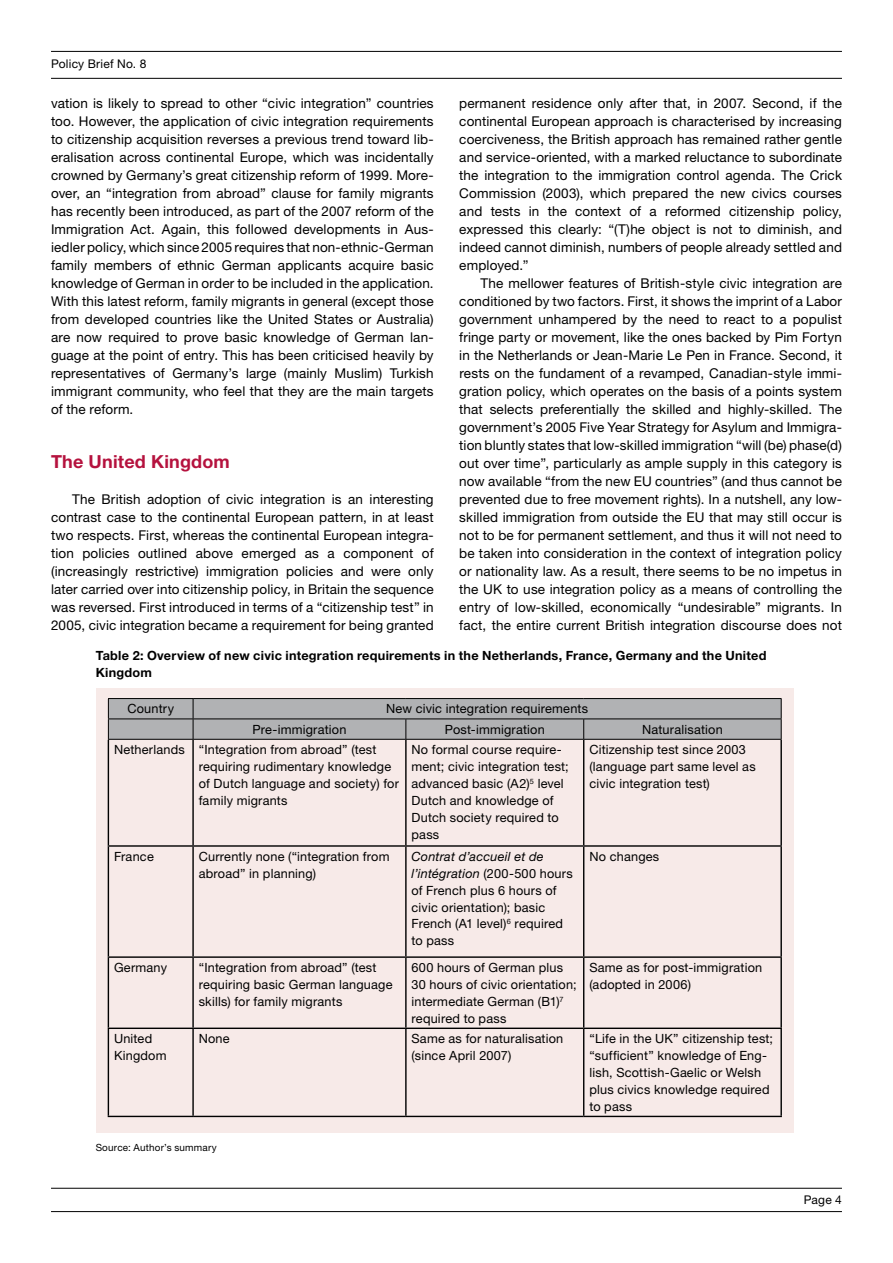
<style>
.page{position:relative;width:893px;height:1263px;background:#fff}
.page>*{position:absolute;margin:0;border:0;box-sizing:border-box;transform-origin:0 0}
.t1{font:700 18px "Helvetica Neue LT Pro";letter-spacing:.01em;color:#b5123e}
.t2{font:13.5px/18px "Helvetica Neue LT Pro";letter-spacing:.01em;color:#000;text-align:justify}
.t3{font:12.75px/17px "Helvetica Neue LT Pro";letter-spacing:.015em;color:#000}
.t4{font:700 12.75px/17px "Helvetica Neue LT Pro";letter-spacing:.02em;color:#000}
.t5{font:12px "Helvetica Neue LT Pro";letter-spacing:.02em;color:#000}
.t6{font:9.9px "Helvetica Neue LT Pro";letter-spacing:.02em;color:#000}
.s1{font-style:italic}
</style>
<div class="page">
<hr style="left:51px;top:51px;width:791px;height:1px;background:#000">
<hr style="left:51px;top:78px;width:791px;height:1px;background:#000">
<hr style="left:51px;top:1188px;width:791px;height:1px;background:#000">
<hr style="left:51px;top:1211px;width:791px;height:1px;background:#000">
<div style="left:96px;top:688px;width:697px;height:444px;background:#f7eae8"></div>
<hr style="left:108px;top:740px;width:1px;height:105px;background:#000">
<hr style="left:192px;top:740px;width:2px;height:105px;background:#000">
<hr style="left:405px;top:740px;width:2px;height:105px;background:#000">
<hr style="left:583px;top:740px;width:1px;height:105px;background:#000">
<hr style="left:780px;top:740px;width:2px;height:105px;background:#000">
<hr style="left:108px;top:845px;width:85px;height:2px;background:#000">
<hr style="left:108px;top:847px;width:1px;height:109px;background:#000">
<hr style="left:193px;top:845px;width:213px;height:2px;background:#000">
<hr style="left:192px;top:847px;width:2px;height:109px;background:#000">
<hr style="left:406px;top:845px;width:178px;height:2px;background:#000">
<hr style="left:405px;top:847px;width:2px;height:109px;background:#000">
<hr style="left:584px;top:845px;width:198px;height:2px;background:#000">
<hr style="left:583px;top:847px;width:1px;height:109px;background:#000">
<hr style="left:780px;top:847px;width:2px;height:109px;background:#000">
<hr style="left:108px;top:956px;width:85px;height:2px;background:#000">
<hr style="left:108px;top:958px;width:1px;height:69px;background:#000">
<hr style="left:193px;top:956px;width:213px;height:2px;background:#000">
<hr style="left:192px;top:958px;width:2px;height:69px;background:#000">
<hr style="left:406px;top:956px;width:178px;height:2px;background:#000">
<hr style="left:405px;top:958px;width:2px;height:69px;background:#000">
<hr style="left:584px;top:956px;width:198px;height:2px;background:#000">
<hr style="left:583px;top:958px;width:1px;height:69px;background:#000">
<hr style="left:780px;top:958px;width:2px;height:69px;background:#000">
<hr style="left:108px;top:1027px;width:85px;height:2px;background:#000">
<hr style="left:108px;top:1029px;width:1px;height:87px;background:#000">
<hr style="left:193px;top:1027px;width:213px;height:2px;background:#000">
<hr style="left:192px;top:1029px;width:2px;height:87px;background:#000">
<hr style="left:406px;top:1027px;width:178px;height:2px;background:#000">
<hr style="left:405px;top:1029px;width:2px;height:87px;background:#000">
<hr style="left:584px;top:1027px;width:198px;height:2px;background:#000">
<hr style="left:583px;top:1029px;width:1px;height:87px;background:#000">
<hr style="left:780px;top:1029px;width:2px;height:87px;background:#000">
<hr style="left:108px;top:1116px;width:85px;height:1px;background:#000">
<hr style="left:193px;top:1116px;width:213px;height:1px;background:#000">
<hr style="left:406px;top:1116px;width:178px;height:1px;background:#000">
<hr style="left:584px;top:1116px;width:198px;height:1px;background:#000">
<svg style="left:108px;top:698px;width:674px;height:41px"></svg>
<hr style="left:108px;top:718px;width:85px;height:1px;background:#000">
<hr style="left:193px;top:718px;width:213px;height:1px;background:#000">
<hr style="left:406px;top:718px;width:178px;height:1px;background:#000">
<hr style="left:584px;top:718px;width:197px;height:1px;background:#000">
<hr style="left:108px;top:739px;width:85px;height:1px;background:#000">
<hr style="left:193px;top:739px;width:213px;height:1px;background:#000">
<hr style="left:406px;top:739px;width:178px;height:1px;background:#000">
<hr style="left:584px;top:739px;width:197px;height:1px;background:#000">
<p class="t5" style="left:51px;top:57px;width:97px">Policy Brief No. 8</p>
<p class="t2" style="left:51px;top:94px;width:384px">vation is likely to spread to other “civic integration” countries too. However, the application of civic integration requirements to citizenship acquisition reverses a previous trend toward lib&shy;eralisation across continental Europe, which was incidentally crowned by Germany’s great citizenship reform of 1999. More&shy;over, an “integration from abroad” clause for family migrants has recently been introduced, as part of the 2007 reform of the Immigration Act. Again, this followed developments in Aus&shy;iedler policy, which since 2005 requires that non-ethnic-German family members of ethnic German applicants acquire basic knowledge of German in order to be included in the application.<br>With this latest reform, family migrants in general (except those from developed countries like the United States or Australia) are now required to prove basic knowledge of German lan&shy;guage at the point of entry. This has been criticised heavily by representatives of Germany’s large (mainly Muslim) Turkish immigrant community, who feel that they are the main targets of the reform.</p>
<h1 class="t1" style="left:51px;top:451px;width:180px">The United Kingdom</h1>
<p class="t2" style="left:51px;top:490px;width:384px;text-indent:21px">The British adoption of civic integration is an interesting contrast case to the continental European pattern, in at least two respects. First, whereas the continental European integra&shy;tion policies outlined above emerged as a component of (increasingly restrictive) immigration policies and were only later carried over into citizenship policy, in Britain the sequence was reversed. First introduced in terms of a “citizenship test” in 2005, civic integration became a requirement for being granted</p>
<p class="t2" style="left:459px;top:94px;width:384px">permanent residence only after that, in 2007. Second, if the continental European approach is characterised by increasing coerciveness, the British approach has remained rather gentle and service-oriented, with a marked reluctance to subordinate the integration to the immigration control agenda. The Crick Commission (2003), which prepared the new civics courses and tests in the context of a reformed citizenship policy, expressed this clearly: “(T)he object is not to diminish, and indeed cannot diminish, numbers of people already settled and employed.”</p>
<p class="t2" style="left:459px;top:274px;width:384px;text-indent:21px">The mellower features of British-style civic integration are conditioned by two factors. First, it shows the imprint of a Labor government unhampered by the need to react to a populist fringe party or movement, like the ones backed by Pim Fortyn in the Netherlands or Jean-Marie Le Pen in France. Second, it rests on the fundament of a revamped, Canadian-style immi&shy;gration policy, which operates on the basis of a points system that selects preferentially the skilled and highly-skilled. The government’s 2005 Five Year Strategy for Asylum and Immigra&shy;tion bluntly states that low-skilled immigration “will (be) phase(d) out over time”, particularly as ample supply in this category is now available “from the new EU countries” (and thus cannot be prevented due to free movement rights). In a nutshell, any low&shy;skilled immigration from outside the EU that may still occur is not to be for permanent settlement, and thus it will not need to be taken into consideration in the context of integration policy or nationality law. As a result, there seems to be no impetus in the UK to use integration policy as a means of controlling the entry of low-skilled, economically “undesirable” migrants. In fact, the entire current British integration discourse does not</p>
<p class="t4" style="left:96px;top:647px;width:672px">Table 2: Overview of new civic integration requirements in the Netherlands, France, Germany and the United<br>Kingdom</p>
<p class="t3" style="left:127px;top:700px;width:48px">Country</p>
<p class="t3" style="left:386px;top:700px;width:204px">New civic integration requirements</p>
<p class="t3" style="left:253px;top:720px;width:95px">Pre-immigration</p>
<p class="t3" style="left:445px;top:720px;width:101px">Post-immigration</p>
<p class="t3" style="left:642px;top:720px;width:82px">Naturalisation</p>
<p class="t3" style="left:199px;top:741px;width:202px;text-indent:-85px">Netherlands “Integration from abroad” (test requiring rudimentary knowledge of Dutch language and society) for family migrants</p>
<p class="t3" style="left:411px;top:741px;width:159px">No formal course require&shy;ment; civic integration test; advanced basic (A2)<sup>5</sup> level<br>Dutch and knowledge of<br>Dutch society required to pass</p>
<p class="t3" style="left:589px;top:741px;width:168px">Citizenship test since 2003 (language part same level as civic integration test)</p>
<p class="t3" style="left:114px;top:847px;width:41px">France</p>
<p class="t3" style="left:199px;top:847px;width:192px">Currently none (“integration from abroad” in planning)</p>
<p class="t3" style="left:411px;top:847px;width:163px"><span class="s1">Contrat d’accueil et de l’intégration</span> (200-500 hours of French plus 6 hours of civic orientation); basic<br>French (A1 level)<sup>6</sup> required to pass</p>
<p class="t3" style="left:589px;top:847px;width:71px">No changes</p>
<p class="t3" style="left:114px;top:959px;width:55px">Germany</p>
<p class="t3" style="left:199px;top:959px;width:195px">“Integration from abroad” (test requiring basic German language skills) for family migrants</p>
<p class="t3" style="left:411px;top:959px;width:167px">600 hours of German plus<br>30 hours of civic orientation; intermediate German (B1)<sup>7 </sup>required to pass</p>
<p class="t3" style="left:589px;top:959px;width:174px">Same as for post-immigration (adopted in 2006)</p>
<p class="t3" style="left:114px;top:1030px;width:54px">United<br>Kingdom</p>
<p class="t3" style="left:199px;top:1030px;width:32px">None</p>
<p class="t3" style="left:411px;top:1030px;width:153px">Same as for naturalisation (since April 2007)</p>
<p class="t3" style="left:589px;top:1030px;width:185px">“Life in the UK” citizenship test; “sufficient” knowledge of Eng&shy;lish, Scottish-Gaelic or Welsh plus civics knowledge required to pass</p>
<p class="t6" style="left:96px;top:1141px;width:123px">Source: Author’s summary</p>
<p class="t5" style="left:804px;top:1192px;width:40px">Page 4</p>
</div>
